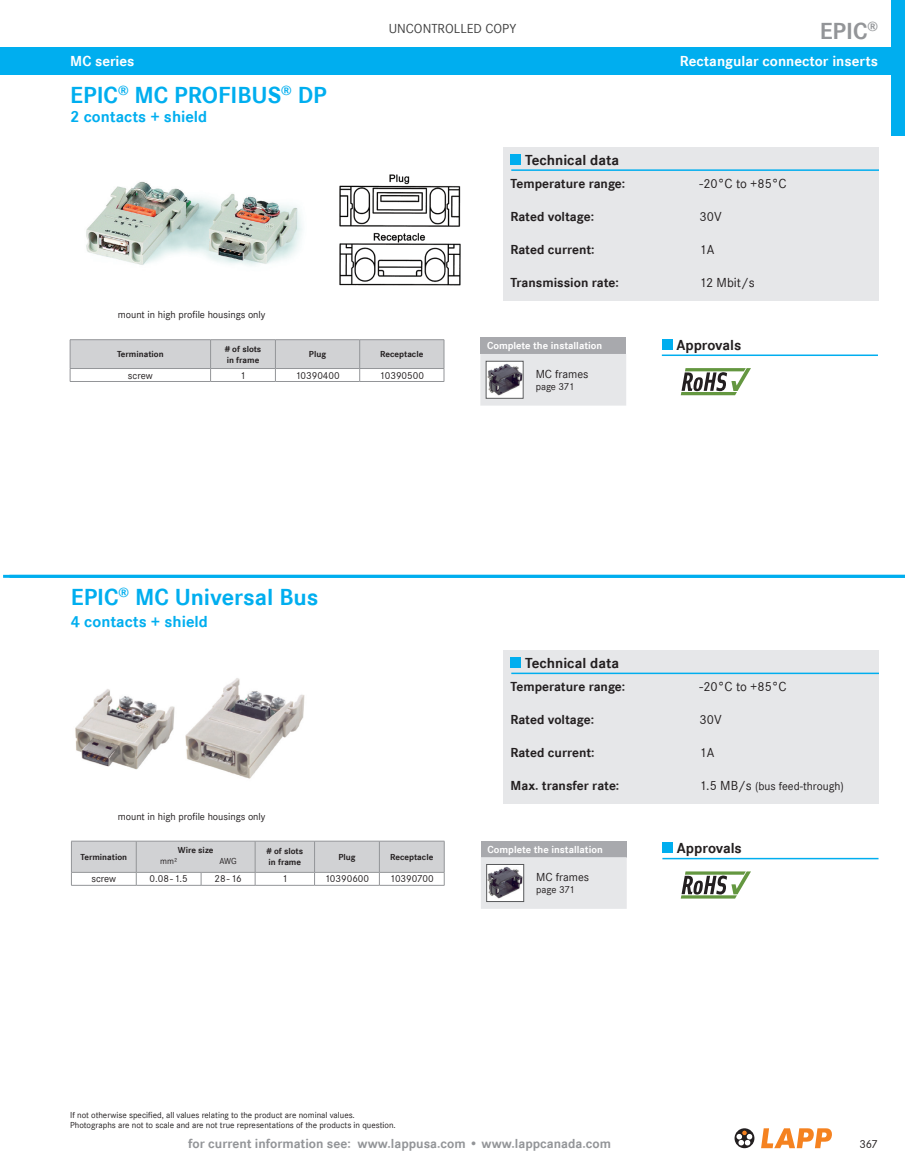
<style>
.page{position:relative;width:905px;height:1175px;background:#fff}
.page>*{position:absolute;margin:0;border:0;box-sizing:border-box;transform-origin:0 0}
.t1{font:700 24px "Corporate S";color:#00aeef}
.t2{font:700 24px "Corporate S";color:#939598}
.t3{font:700 16.5px "Corporate S";color:#00aeef}
.t4{font:700 15px "Corporate S";color:#231f20}
.t5{font:700 15px "Corporate S";color:#fff}
.t6{font:700 13.5px "Corporate S";color:#231f20}
.t7{font:700 13.5px "Corporate S";color:#939598}
.t8{font:13.5px "Corporate S";color:#231f20}
.t9{font:13.5px "Corpo S";color:#404040}
.t10{font:12px "Corporate S";color:#231f20}
.t11{font:10.5px "Corporate S";color:#231f20}
.t12{font:700 10.5px "Corporate S";color:#fff}
.t13{font:9px/10.8px "Corporate S";color:#231f20}
.t14{font:700 9px/10.8px "Corporate S";color:#231f20}
.s1{font-size:13.5px}
</style>
<div class="page">
<svg style="left:761px;top:1128px;width:70px;height:20px"></svg>
<svg style="left:734px;top:1128px;width:20px;height:20px"></svg>
<svg style="left:736px;top:1130px;width:16px;height:15px"></svg>
<div style="left:1px;top:48px;width:903px;height:27px;background:#00aeef"></div>
<div style="left:891px;top:0;width:13px;height:135px;background:#00aeef"></div>
<div style="left:662px;top:842px;width:11px;height:11px;background:#00aeef"></div>
<hr style="left:662px;top:857px;width:216px;height:2px;background:#00aeef">
<div style="left:662px;top:339px;width:10px;height:11px;background:#00aeef"></div>
<hr style="left:662px;top:354px;width:216px;height:2px;background:#00aeef">
<svg style="left:681px;top:871px;width:70px;height:27px"></svg>
<div style="left:481px;top:841px;width:145px;height:16px;background:#a8a9ad"></div>
<div style="left:481px;top:857px;width:145px;height:51px;background:#e6e7e9"></div>
<img style="left:488px;top:866px;width:34px;height:33px">
<div style="left:486px;top:864px;width:38px;height:37px;border:1px solid #57585a"></div>
<div style="left:504px;top:650px;width:375px;height:38px;background:#e6e7e9"></div>
<div style="left:510px;top:657px;width:11px;height:11px;background:#00aeef"></div>
<hr style="left:511px;top:672px;width:368px;height:2px;background:#00aeef">
<div style="left:504px;top:675px;width:375px;height:129px;background:#e6e7e9"></div>
<img style="left:75px;top:678px;width:230px;height:101px">
<svg style="left:680px;top:368px;width:71px;height:27px"></svg>
<div style="left:480px;top:338px;width:146px;height:16px;background:#a8a9ad"></div>
<div style="left:480px;top:354px;width:146px;height:51px;background:#e6e7e9"></div>
<img style="left:488px;top:363px;width:33px;height:33px">
<div style="left:486px;top:361px;width:37px;height:37px;border:1px solid #57585a"></div>
<div style="left:504px;top:147px;width:375px;height:38px;background:#e6e7e9"></div>
<div style="left:510px;top:154px;width:11px;height:11px;background:#00aeef"></div>
<hr style="left:511px;top:169px;width:368px;height:2px;background:#00aeef">
<div style="left:504px;top:172px;width:375px;height:128px;background:#e6e7e9"></div>
<img style="left:339px;top:174px;width:122px;height:112px">
<img style="left:86px;top:181px;width:217px;height:85px">
<hr style="left:70px;top:339px;width:140px;height:1px;background:#939598">
<hr style="left:210px;top:339px;width:65px;height:1px;background:#939598">
<hr style="left:275px;top:339px;width:85px;height:1px;background:#939598">
<hr style="left:360px;top:339px;width:84px;height:1px;background:#939598">
<hr style="left:70px;top:381px;width:140px;height:1px;background:#939598">
<hr style="left:210px;top:381px;width:65px;height:1px;background:#939598">
<svg style="left:70px;top:340px;width:375px;height:41px"></svg>
<hr style="left:275px;top:381px;width:85px;height:1px;background:#939598">
<hr style="left:360px;top:381px;width:84px;height:1px;background:#939598">
<hr style="left:71px;top:885px;width:65px;height:1px;background:#939598">
<hr style="left:136px;top:885px;width:65px;height:1px;background:#939598">
<hr style="left:201px;top:885px;width:54px;height:1px;background:#939598">
<hr style="left:255px;top:885px;width:59px;height:1px;background:#939598">
<hr style="left:314px;top:885px;width:65px;height:1px;background:#939598">
<hr style="left:379px;top:885px;width:65px;height:1px;background:#939598">
<svg style="left:71px;top:841px;width:374px;height:44px"></svg>
<hr style="left:71px;top:872px;width:65px;height:1px;background:#939598">
<hr style="left:136px;top:872px;width:65px;height:1px;background:#939598">
<hr style="left:201px;top:872px;width:54px;height:1px;background:#939598">
<hr style="left:255px;top:872px;width:59px;height:1px;background:#939598">
<hr style="left:3px;top:575px;width:901px;height:3px;background:#00aeef">
<h3 class="t9" style="left:389px;top:21px;width:129px">UNCONTROLLED COPY</h3>
<h1 class="t2" style="left:819px;top:17px;width:60px">EPIC<sup>®</sup></h1>
<h3 class="t5" style="left:70px;top:53px;width:66px">MC series</h3>
<h3 class="t5" style="left:680px;top:53px;width:199px">Rectangular connector inserts</h3>
<h1 class="t1" style="left:70px;top:81px;width:258px">EPIC<sup>®</sup> MC PROFIBUS<sup>®</sup> DP</h1>
<h2 class="t3" style="left:70px;top:107px;width:139px">2 contacts + shield</h2>
<p class="t11" style="left:118px;top:308px;width:149px">mount in high profile housings only</p>
<p class="t14" style="left:117px;top:349px;width:48px">Termination</p>
<p class="t14" style="left:225px;top:343px;width:38px"># of slots in frame</p>
<p class="t14" style="left:309px;top:349px;width:19px">Plug</p>
<p class="t14" style="left:380px;top:349px;width:45px">Receptacle</p>
<p class="t11" style="left:128px;top:369px;width:26px">screw</p>
<p class="t11" style="left:240px;top:369px;width:7px">1</p>
<p class="t11" style="left:295px;top:369px;width:46px">10390400</p>
<p class="t11" style="left:379px;top:369px;width:46px">10390500</p>
<h3 class="t4" style="left:525px;top:151px;width:95px">Technical data</h3>
<h3 class="t6" style="left:510px;top:175px;width:116px">Temperature range:</h3>
<h3 class="t8" style="left:699px;top:175px;width:89px">-20°C to +85°C</h3>
<h3 class="t6" style="left:510px;top:208px;width:85px">Rated voltage:</h3>
<h3 class="t8" style="left:699px;top:208px;width:23px">30V</h3>
<h3 class="t6" style="left:510px;top:241px;width:86px">Rated current:</h3>
<h3 class="t8" style="left:699px;top:241px;width:16px">1A</h3>
<h3 class="t6" style="left:510px;top:274px;width:110px">Transmission rate:</h3>
<h3 class="t8" style="left:699px;top:274px;width:57px">12 Mbit/s</h3>
<p class="t12" style="left:487px;top:340px;width:117px">Complete the installation</p>
<h3 class="t10" style="left:535px;top:367px;width:54px">MC frames</h3>
<p class="t11" style="left:535px;top:380px;width:40px">page 371</p>
<h3 class="t4" style="left:676px;top:336px;width:66px">Approvals</h3>
<h1 class="t1" style="left:71px;top:583px;width:249px">EPIC<sup>®</sup> MC Universal Bus</h1>
<h2 class="t3" style="left:71px;top:612px;width:139px">4 contacts + shield</h2>
<p class="t11" style="left:118px;top:810px;width:149px">mount in high profile housings only</p>
<p class="t14" style="left:80px;top:851px;width:48px">Termination</p>
<p class="t14" style="left:178px;top:844px;width:37px">Wire size</p>
<p class="t14" style="left:266px;top:846px;width:38px"># of slots in frame</p>
<p class="t14" style="left:338px;top:851px;width:19px">Plug</p>
<p class="t14" style="left:390px;top:851px;width:45px">Receptacle</p>
<p class="t13" style="left:160px;top:855px;width:18px">mm²</p>
<p class="t13" style="left:219px;top:855px;width:19px">AWG</p>
<p class="t11" style="left:91px;top:873px;width:26px">screw</p>
<p class="t11" style="left:149px;top:873px;width:40px">0.08-1.5</p>
<p class="t11" style="left:214px;top:873px;width:29px">28-16</p>
<p class="t11" style="left:282px;top:873px;width:7px">1</p>
<p class="t11" style="left:325px;top:873px;width:46px">10390600</p>
<p class="t11" style="left:390px;top:873px;width:45px">10390700</p>
<h3 class="t4" style="left:525px;top:654px;width:95px">Technical data</h3>
<h3 class="t6" style="left:510px;top:679px;width:116px">Temperature range:</h3>
<h3 class="t8" style="left:699px;top:679px;width:89px">-20°C to +85°C</h3>
<h3 class="t6" style="left:510px;top:712px;width:85px">Rated voltage:</h3>
<h3 class="t8" style="left:699px;top:712px;width:23px">30V</h3>
<h3 class="t6" style="left:510px;top:745px;width:86px">Rated current:</h3>
<h3 class="t8" style="left:699px;top:745px;width:16px">1A</h3>
<h3 class="t6" style="left:510px;top:778px;width:110px">Max. transfer rate:</h3>
<h3 class="t10" style="left:699px;top:779px;width:146px"><span class="s1">1.5 MB/s</span> (bus feed-through)</h3>
<p class="t12" style="left:487px;top:843px;width:117px">Complete the installation</p>
<h3 class="t10" style="left:536px;top:870px;width:54px">MC frames</h3>
<p class="t11" style="left:536px;top:883px;width:40px">page 371</p>
<h3 class="t4" style="left:677px;top:839px;width:66px">Approvals</h3>
<p class="t13" style="left:70px;top:1109px;width:327px">If not otherwise specified, all values relating to the product are nominal values.<br>Photographs are not to scale and are not true representations of the products in question.</p>
<h3 class="t7" style="left:188px;top:1135px;width:424px">for current information see: www.lappusa.com • www.lappcanada.com</h3>
<h3 class="t10" style="left:859px;top:1137px;width:20px">367</h3>
</div>
